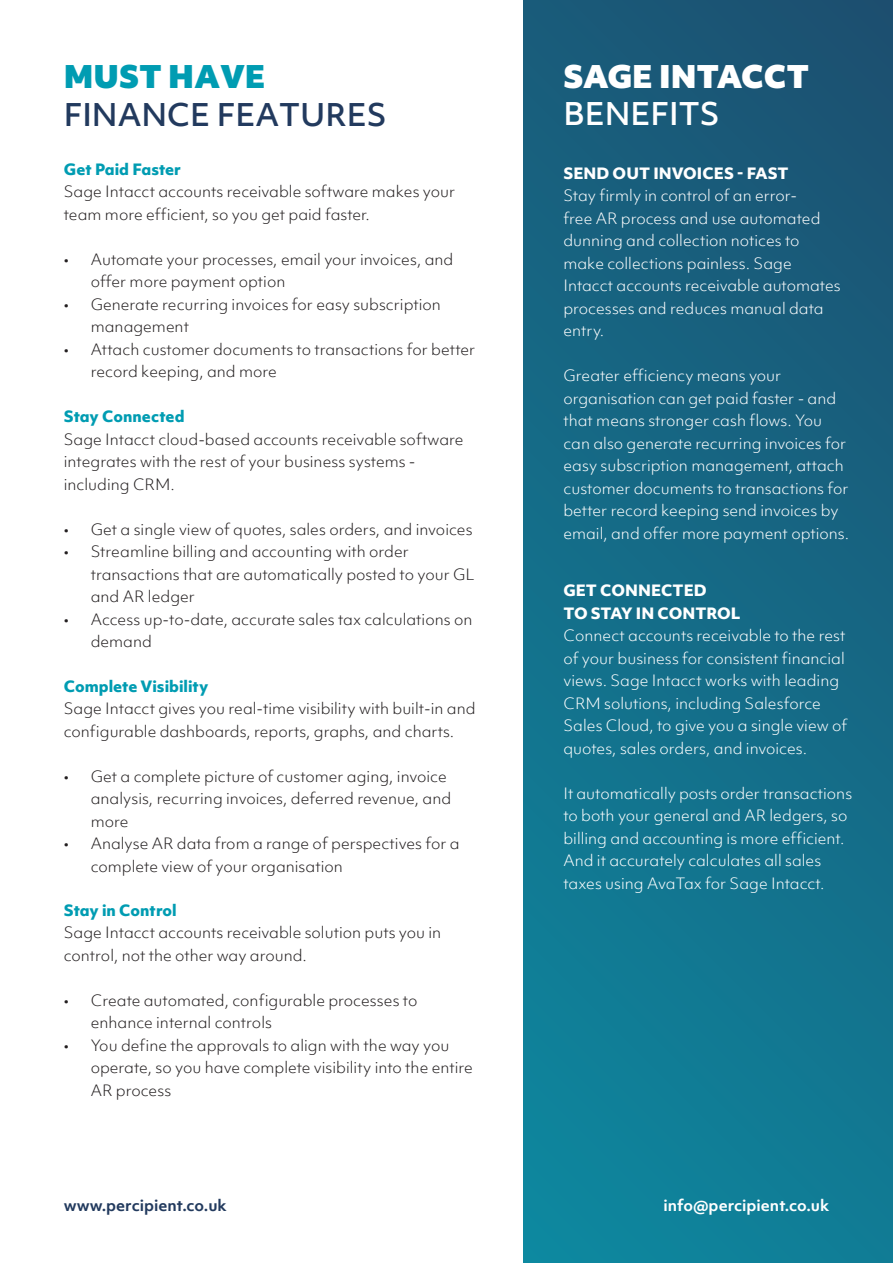
<style>
.page{position:relative;width:893px;height:1263px;background:#fff}
.page>*{position:absolute;margin:0;border:0;box-sizing:border-box;transform-origin:0 0}
.Percipient_Heading{font:500 30px/37.5px "Objektiv Mk 1";color:#223a5e}
.Percipient_Heading-2{font:900 30px/37.5px "Objektiv Mk 1";color:#fff}
.t1{font:300 15px/22.5px "Objektiv Mk 1";color:#231f20}
.t2{font:300 15px/22.5px "Objektiv Mk 1";color:#fff}
.t3{font:800 15px "Objektiv Mk 1";color:#009cb2}
.t4{font:800 15px/22.5px "Objektiv Mk 1";color:#fff}
.t5{font:700 15px "Objektiv Mk 1";color:#fff}
.t6{font:700 15px "Objektiv Mk 1";color:#223a5e}
.s1{font-weight:900;color:#009cb2}
.s2{font-weight:500}
</style>
<div class="page">
<div style="left:523px;top:0;width:370px;height:1263px;background:linear-gradient(to bottom,#1b5574,#0f839b)"></div>
<p class="Percipient_Heading" style="left:64px;top:58px;width:325px"><span class="s1">MUST HAVE<br></span>FINANCE FEATURES</p>
<p class="t3" style="left:64px;top:158px;width:119px">Get Paid Faster</p>
<p class="t1" style="left:64px;top:180px;width:393px">Sage Intacct accounts receivable software makes your team more efficient, so you get paid faster.</p>
<p class="t1" style="left:91px;top:248px;width:364px;text-indent:-27px">• Automate your processes, email your invoices, and offer more payment option</p>
<p class="t1" style="left:91px;top:293px;width:352px;text-indent:-27px">• Generate recurring invoices for easy subscription management</p>
<p class="t1" style="left:91px;top:338px;width:386px;text-indent:-27px">• Attach customer documents to transactions for better record keeping, and more</p>
<p class="t3" style="left:64px;top:406px;width:122px">Stay Connected</p>
<p class="t1" style="left:64px;top:428px;width:401px">Sage Intacct cloud-based accounts receivable software integrates with the rest of your business systems - including CRM.</p>
<p class="t1" style="left:64px;top:518px;width:410px">• Get a single view of quotes, sales orders, and invoices</p>
<p class="t1" style="left:91px;top:540px;width:385px;text-indent:-27px">• Streamline billing and accounting with order transactions that are automatically posted to your GL and AR ledger</p>
<p class="t1" style="left:91px;top:608px;width:383px;text-indent:-27px">• Access up-to-date, accurate sales tax calculations on demand</p>
<p class="t3" style="left:64px;top:675px;width:146px">Complete Visibility</p>
<p class="t1" style="left:64px;top:697px;width:413px">Sage Intacct gives you real-time visibility with built-in and configurable dashboards, reports, graphs, and charts.</p>
<p class="t1" style="left:91px;top:764px;width:362px;text-indent:-27px">• Get a complete picture of customer aging, invoice analysis, recurring invoices, deferred revenue, and more</p>
<p class="t1" style="left:91px;top:832px;width:370px;text-indent:-27px">• Analyse AR data from a range of perspectives for a complete view of your organisation</p>
<p class="t3" style="left:64px;top:899px;width:114px">Stay in Control</p>
<p class="t1" style="left:64px;top:921px;width:379px">Sage Intacct accounts receivable solution puts you in control, not the other way around.</p>
<p class="t1" style="left:91px;top:989px;width:328px;text-indent:-27px">• Create automated, configurable processes to enhance internal controls</p>
<p class="t1" style="left:91px;top:1034px;width:383px;text-indent:-27px">• You define the approvals to align with the way you operate, so you have complete visibility into the entire<br>AR process</p>
<p class="Percipient_Heading-2" style="left:563px;top:56px;width:247px">SAGE INTACCT<br><span class="s2">BENEFITS</span></p>
<p class="t4" style="left:563px;top:161px;width:227px">SEND OUT INVOICES - FAST</p>
<p class="t2" style="left:563px;top:184px;width:279px">Stay firmly in control of an error-<br>free AR process and use automated dunning and collection notices to make collections painless. Sage<br>Intacct accounts receivable automates processes and reduces manual data entry.</p>
<p class="t2" style="left:563px;top:364px;width:287px">Greater efficiency means your organisation can get paid faster - and that means stronger cash flows. You can also generate recurring invoices for easy subscription management, attach customer documents to transactions for better record keeping send invoices by email, and offer more payment options.</p>
<p class="t4" style="left:563px;top:579px;width:179px">GET CONNECTED<br>TO STAY IN CONTROL</p>
<p class="t2" style="left:563px;top:624px;width:285px">Connect accounts receivable to the rest of your business for consistent financial views. Sage Intacct works with leading CRM solutions, including Salesforce Sales Cloud, to give you a single view of quotes, sales orders, and invoices.</p>
<p class="t2" style="left:563px;top:782px;width:290px">It automatically posts order transactions to both your general and AR ledgers, so billing and accounting is more efficient.<br>And it accurately calculates all sales taxes using AvaTax for Sage Intacct.</p>
<p class="t6" style="left:64px;top:1195px;width:164px">www.percipient.co.uk</p>
<p class="t5" style="left:664px;top:1195px;width:167px">info@percipient.co.uk</p>
</div>
